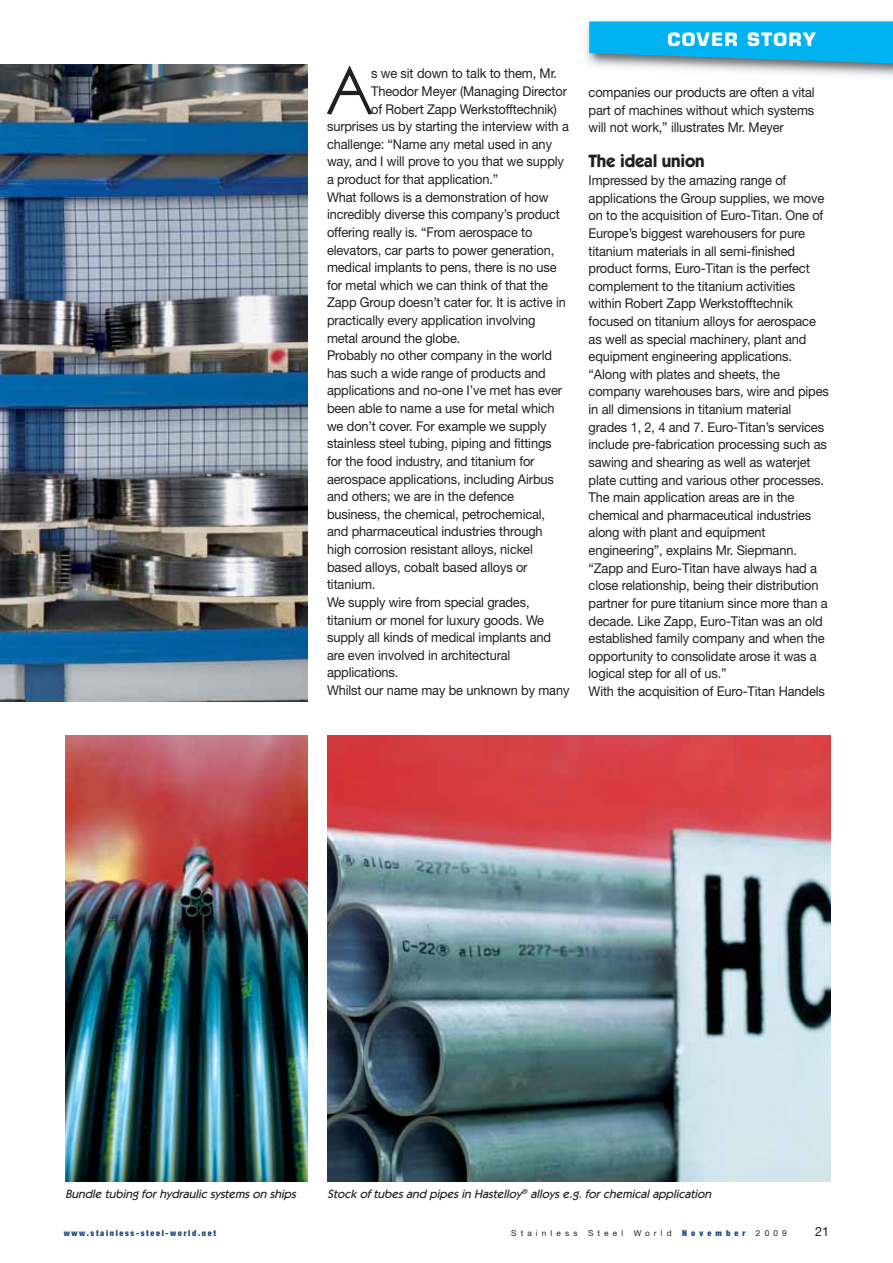
<style>
.page{position:relative;width:893px;height:1263px;background:#fff}
.page>*{position:absolute;margin:0;border:0;box-sizing:border-box;transform-origin:0 0}
.t1{font:68.4px "Itc Kabel";color:#231f20;scale:.95 1}
.t2{font:700 18px "Itc Kabel";letter-spacing:-.01em;color:#231f20;scale:.95 1}
.t3{font:700 18px "Eurostile LT Std";letter-spacing:.075em;color:#fff}
.t4{font:13.5px/17.5px "Helvetica Neue";letter-spacing:-.01em;color:#231f20;text-align:justify;scale:.95 1}
.t5{font:12.75px "Helvetica Neue";color:#231f20}
.t6{font:italic 500 12px "Itc Kabel";color:#231f20}
.t7{font:900 condensed 8.25px "Helvetica Neue";letter-spacing:.2em;color:#1c437e}
.t8{font:8.25px "Helvetica Neue";letter-spacing:.5em;color:#231f20}
.t9{font:900 condensed 8.25px "Helvetica Neue";letter-spacing:.5em;color:#1c437e}
</style>
<div class="page">
<img style="left:0;top:64px;width:308px;height:638px">
<svg style="left:589px;top:21px;width:303px;height:43px;background:#17afe4"></svg>
<img style="left:65px;top:736px;width:243px;height:446px">
<img style="left:327px;top:736px;width:504px;height:446px">
<h1 class="t1" style="left:328px;top:64px;width:47px">A</h1>
<p class="t4" style="left:371px;top:66px;width:197px">s we sit down to talk to them, Mr.</p>
<p class="t4" style="left:371px;top:84px;width:208px">Theodor Meyer (Managing Director</p>
<p class="t4" style="left:371px;top:101px;width:197px">of Robert Zapp Werkstofftechnik)</p>
<p class="t4" style="left:327px;top:119px;width:256px">surprises us by starting the interview with a</p>
<p class="t4" style="left:327px;top:137px;width:238px">challenge: “Name any metal used in any</p>
<p class="t4" style="left:327px;top:154px;width:251px">way, and I will prove to you that we supply</p>
<p class="t4" style="left:327px;top:172px;width:182px">a product for that application.”</p>
<p class="t4" style="left:327px;top:190px;width:234px">What follows is a demonstration of how</p>
<p class="t4" style="left:327px;top:207px;width:247px">incredibly diverse this company’s product</p>
<p class="t4" style="left:327px;top:225px;width:218px">offering really is. “From aerospace to</p>
<p class="t4" style="left:327px;top:242px;width:240px">elevators, car parts to power generation,</p>
<p class="t4" style="left:327px;top:260px;width:243px">medical implants to pens, there is no use</p>
<p class="t4" style="left:327px;top:278px;width:234px">for metal which we can think of that the</p>
<p class="t4" style="left:327px;top:295px;width:253px">Zapp Group doesn’t cater for. It is active in</p>
<p class="t4" style="left:327px;top:313px;width:221px">practically every application involving</p>
<p class="t4" style="left:327px;top:330px;width:142px">metal around the globe.</p>
<p class="t4" style="left:327px;top:348px;width:238px">Probably no other company in the world</p>
<p class="t4" style="left:327px;top:366px;width:232px">has such a wide range of products and</p>
<p class="t4" style="left:327px;top:383px;width:249px">applications and no-one I’ve met has ever</p>
<p class="t4" style="left:327px;top:401px;width:241px">been able to name a use for metal which</p>
<p class="t4" style="left:327px;top:419px;width:232px">we don’t cover. For example we supply</p>
<p class="t4" style="left:327px;top:436px;width:238px">stainless steel tubing, piping and fittings</p>
<p class="t4" style="left:327px;top:454px;width:220px">for the food industry, and titanium for</p>
<p class="t4" style="left:327px;top:471px;width:240px">aerospace applications, including Airbus</p>
<p class="t4" style="left:327px;top:489px;width:198px">and others; we are in the defence</p>
<p class="t4" style="left:327px;top:507px;width:231px">business, the chemical, petrochemical,</p>
<p class="t4" style="left:327px;top:524px;width:228px">and pharmaceutical industries through</p>
<p class="t4" style="left:327px;top:542px;width:218px">high corrosion resistant alloys, nickel</p>
<p class="t4" style="left:327px;top:559px;width:212px">based alloys, cobalt based alloys or</p>
<p class="t4" style="left:327px;top:577px;width:52px">titanium.</p>
<p class="t4" style="left:327px;top:595px;width:215px">We supply wire from special grades,</p>
<p class="t4" style="left:327px;top:612px;width:230px">titanium or monel for luxury goods. We</p>
<p class="t4" style="left:327px;top:630px;width:237px">supply all kinds of medical implants and</p>
<p class="t4" style="left:327px;top:648px;width:194px">are even involved in architectural</p>
<p class="t4" style="left:327px;top:665px;width:77px">applications.</p>
<p class="t4" style="left:327px;top:683px;width:257px">Whilst our name may be unknown by many</p>
<h2 class="t3" style="left:667px;top:29px;width:150px">COVER STORY</h2>
<p class="t4" style="left:588px;top:85px;width:239px">companies our products are often a vital part of machines without which systems will not work,” illustrates Mr. Meyer</p>
<h2 class="t2" style="left:588px;top:155px;width:124px">The ideal union</h2>
<p class="t4" style="left:588px;top:173px;width:254px;text-align:left">Impressed by the amazing range of applications the Group supplies, we move on to the acquisition of Euro-Titan. One of Europe’s biggest warehousers for pure titanium materials in all semi-finished product forms, Euro-Titan is the perfect complement to the titanium activities within Robert Zapp Werkstofftechnik focused on titanium alloys for aerospace as well as special machinery, plant and equipment engineering applications. “Along with plates and sheets, the company warehouses bars, wire and pipes in all dimensions in titanium material grades 1, 2, 4 and 7. Euro-Titan’s services include pre-fabrication processing such as sawing and shearing as well as waterjet plate cutting and various other processes.<br>The main application areas are in the chemical and pharmaceutical industries along with plant and equipment engineering”, explains Mr. Siepmann. “Zapp and Euro-Titan have always had a close relationship, being their distribution partner for pure titanium since more than a decade. Like Zapp, Euro-Titan was an old established family company and when the opportunity to consolidate arose it was a logical step for all of us.”<br>With the acquisition of Euro-Titan Handels</p>
<p class="t6" style="left:65px;top:1189px;width:234px">Bundle tubing for hydraulic systems on ships</p>
<p class="t6" style="left:327px;top:1190px;width:388px">Stock of tubes and pipes in Hastelloy<sup>®</sup> alloys e.g. for chemical application</p>
<p class="t7" style="left:64px;top:1229px;width:154px">www.stainless-steel-world.net</p>
<p class="t8" style="left:511px;top:1231px;width:68px">Stainless</p>
<p class="t8" style="left:588px;top:1231px;width:37px">Steel</p>
<p class="t8" style="left:633px;top:1231px;width:39px">World</p>
<p class="t9" style="left:682px;top:1229px;width:65px">November</p>
<p class="t8" style="left:756px;top:1231px;width:32px">2009</p>
<p class="t5" style="left:815px;top:1227px;width:16px">21</p>
</div>
